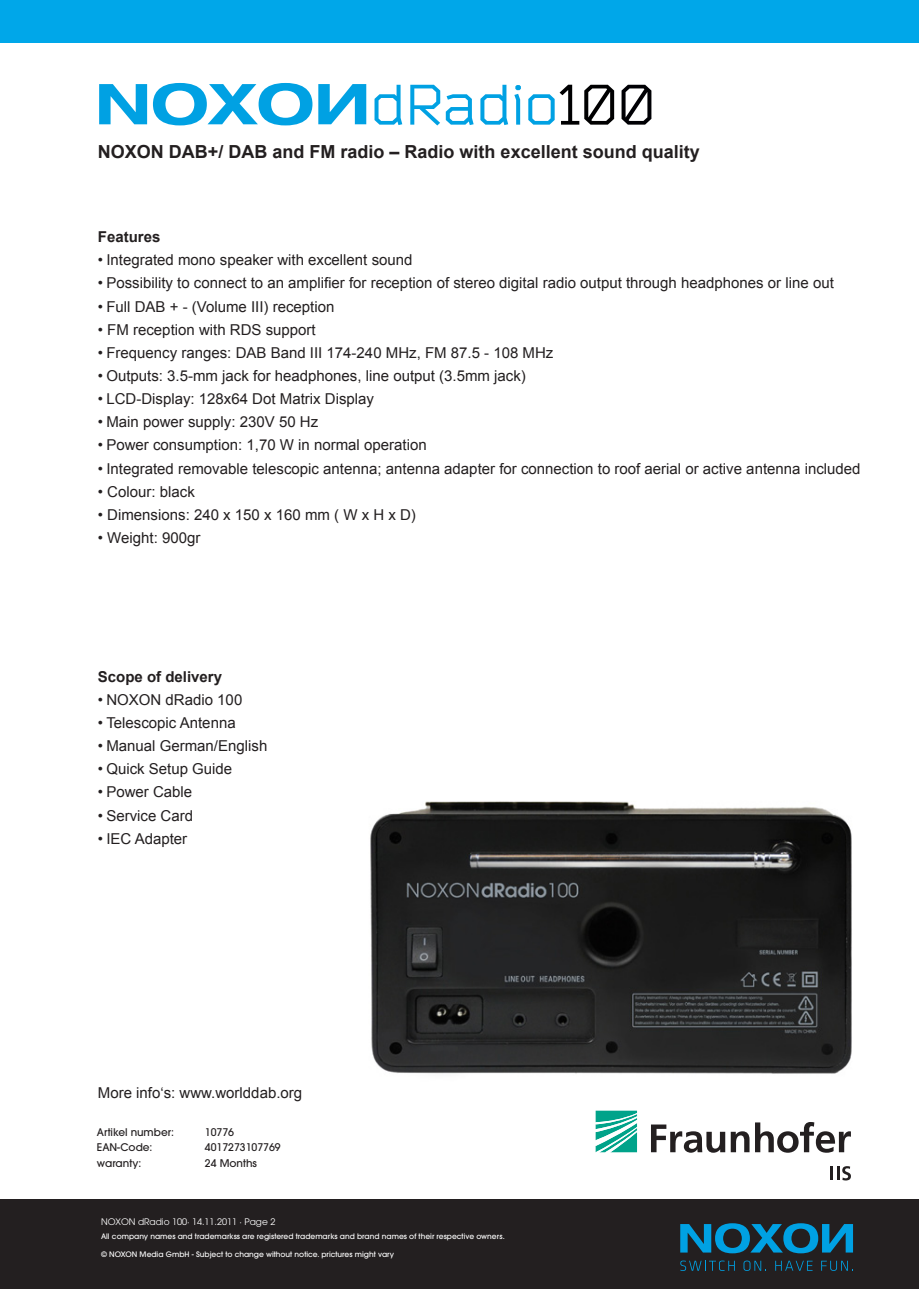
<style>
.page{position:relative;width:919px;height:1289px;background:#fff}
.page>*{position:absolute;margin:0;border:0;box-sizing:border-box;transform-origin:0 0}
.t1{font:700 18px "Arial";color:#231f20}
.Texte_Aufzählung{font:15px "Arial";color:#231f20}
.Texte_Aufzählung-2{font:700 15px "Arial";color:#231f20}
.Texte_Aufzählung-3{font:500 10.5px "ITC Avant Garde Pro";color:#231f20}
.t2{font:9px "ITC Avant Garde Pro";color:#fff}
.t3{font:500 7.5px "ITC Avant Garde Pro";color:#fff}
</style>
<div class="page">
<div style="left:0;top:1199px;width:918px;height:89px;background:#231f20"></div>
<div style="left:0;top:0;width:918px;height:43px;background:#00a7e9"></div>
<svg style="left:680px;top:1223px;width:173px;height:30px"></svg>
<svg style="left:680px;top:1260px;width:54px;height:10px"></svg>
<svg style="left:743px;top:1260px;width:23px;height:10px"></svg>
<svg style="left:775px;top:1260px;width:37px;height:10px"></svg>
<svg style="left:821px;top:1260px;width:32px;height:10px"></svg>
<img style="left:370px;top:801px;width:482px;height:273px">
<svg style="left:99px;top:83px;width:213px;height:42px"></svg>
<svg style="left:318px;top:84px;width:48px;height:40px"></svg>
<svg style="left:374px;top:85px;width:28px;height:40px"></svg>
<svg style="left:410px;top:85px;width:30px;height:40px"></svg>
<svg style="left:446px;top:94px;width:27px;height:31px"></svg>
<svg style="left:480px;top:85px;width:28px;height:40px"></svg>
<svg style="left:514px;top:85px;width:7px;height:40px"></svg>
<svg style="left:528px;top:85px;width:86px;height:40px"></svg>
<svg style="left:621px;top:85px;width:30px;height:40px"></svg>
<svg style="left:595px;top:1110px;width:42px;height:42px"></svg>
<svg style="left:651px;top:1122px;width:199px;height:30px"></svg>
<hr style="left:830px;top:1166px;width:3px;height:14px;background:#231f20">
<hr style="left:836px;top:1166px;width:3px;height:14px;background:#231f20">
<svg style="left:842px;top:1166px;width:8px;height:14px"></svg>
<p class="t1" style="left:98px;top:140px;width:603px">NOXON DAB+/ DAB and FM radio – Radio with excellent sound quality</p>
<p class="Texte_Aufzählung-2" style="left:98px;top:227px;width:64px">Features</p>
<p class="Texte_Aufzählung" style="left:98px;top:250px;width:316px">• Integrated mono speaker with excellent sound</p>
<p class="Texte_Aufzählung" style="left:98px;top:273px;width:737px">• Possibility to connect to an amplifier for reception of stereo digital radio output through headphones or line out</p>
<p class="Texte_Aufzählung" style="left:98px;top:296px;width:238px">• Full DAB + - (Volume III) reception</p>
<p class="Texte_Aufzählung" style="left:98px;top:319px;width:219px">• FM reception with RDS support</p>
<p class="Texte_Aufzählung" style="left:98px;top:343px;width:457px">• Frequency ranges: DAB Band III 174-240 MHz, FM 87.5 - 108 MHz</p>
<p class="Texte_Aufzählung" style="left:98px;top:366px;width:429px">• Outputs: 3.5-mm jack for headphones, line output (3.5mm jack)</p>
<p class="Texte_Aufzählung" style="left:98px;top:389px;width:278px">• LCD-Display: 128x64 Dot Matrix Display</p>
<p class="Texte_Aufzählung" style="left:98px;top:412px;width:222px">• Main power supply: 230V 50 Hz</p>
<p class="Texte_Aufzählung" style="left:98px;top:435px;width:330px">• Power consumption: 1,70 W in normal operation</p>
<p class="Texte_Aufzählung" style="left:98px;top:458px;width:764px">• Integrated removable telescopic antenna; antenna adapter for connection to roof aerial or active antenna included</p>
<p class="Texte_Aufzählung" style="left:98px;top:481px;width:98px">• Colour: black</p>
<p class="Texte_Aufzählung" style="left:98px;top:504px;width:319px">• Dimensions: 240 x 150 x 160 mm ( W x H x D)</p>
<p class="Texte_Aufzählung" style="left:98px;top:528px;width:104px">• Weight: 900gr</p>
<p class="Texte_Aufzählung-2" style="left:98px;top:666px;width:126px">Scope of delivery</p>
<p class="Texte_Aufzählung" style="left:98px;top:689px;width:146px">• NOXON dRadio 100</p>
<p class="Texte_Aufzählung" style="left:98px;top:713px;width:139px">• Telescopic Antenna</p>
<p class="Texte_Aufzählung" style="left:98px;top:736px;width:171px">• Manual German/English</p>
<p class="Texte_Aufzählung" style="left:98px;top:759px;width:136px">• Quick Setup Guide</p>
<p class="Texte_Aufzählung" style="left:98px;top:782px;width:96px">• Power Cable</p>
<p class="Texte_Aufzählung" style="left:98px;top:805px;width:97px">• Service Card</p>
<p class="Texte_Aufzählung" style="left:98px;top:828px;width:91px">• IEC Adapter</p>
<p class="Texte_Aufzählung" style="left:98px;top:1083px;width:206px">More info‘s: www.worlddab.org</p>
<p class="Texte_Aufzählung-3" style="left:97px;top:1125px;width:79px">Artikel number:</p>
<p class="Texte_Aufzählung-3" style="left:205px;top:1125px;width:31px">10776</p>
<p class="Texte_Aufzählung-3" style="left:97px;top:1140px;width:57px">EAN-Code:</p>
<p class="Texte_Aufzählung-3" style="left:205px;top:1140px;width:77px">4017273107769</p>
<p class="Texte_Aufzählung-3" style="left:97px;top:1156px;width:46px">waranty:</p>
<p class="Texte_Aufzählung-3" style="left:205px;top:1156px;width:54px">24 Months</p>
<p class="t2" style="left:101px;top:1216px;width:176px">NOXON dRadio 100· 14.11.2011 · Page 2</p>
<p class="t3" style="left:101px;top:1231px;width:405px">All company names and trademarkss are registered trademarks and brand names of their respective owners.</p>
<p class="t3" style="left:101px;top:1248px;width:294px">© NOXON Media GmbH - Subject to change without notice. prictures might vary</p>
</div>
